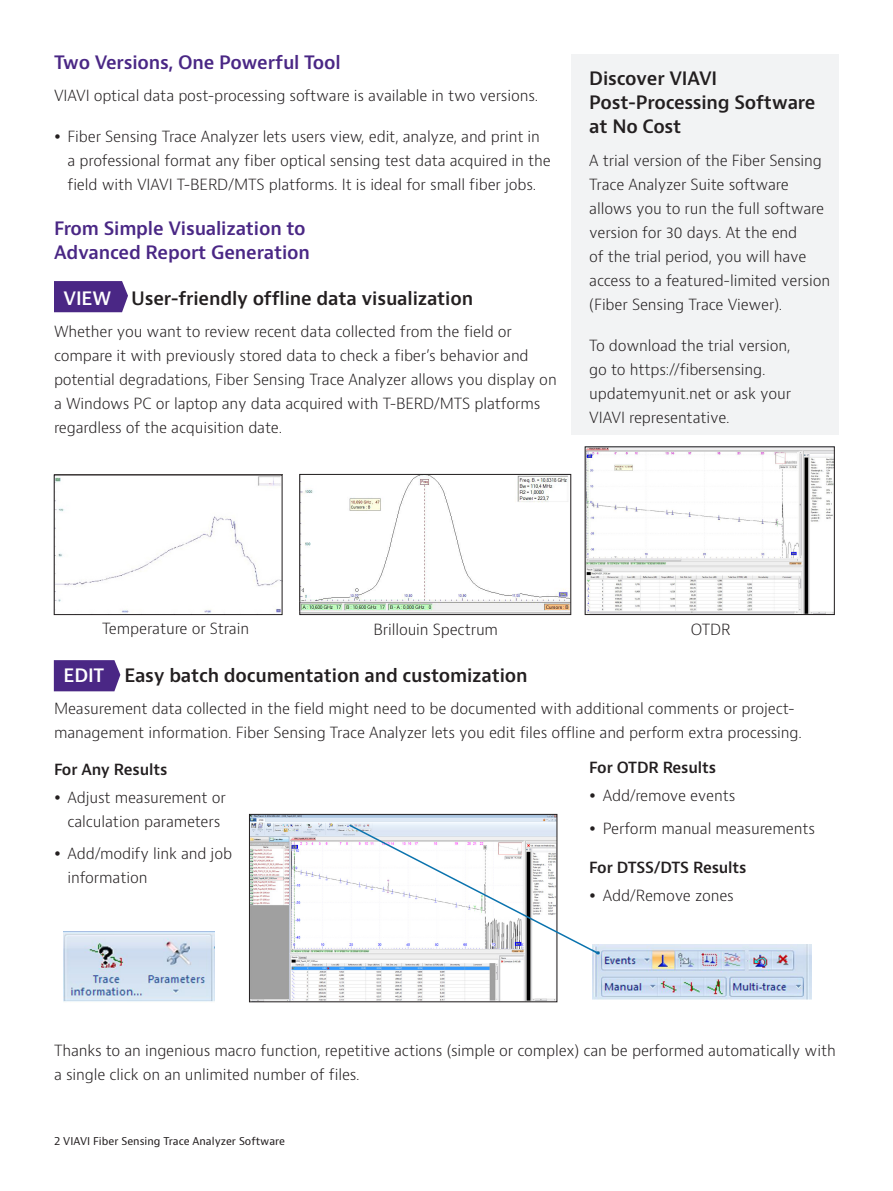
<style>
.page{position:relative;width:893px;height:1191px;background:#fff}
.page>*{position:absolute;margin:0;border:0;box-sizing:border-box;transform-origin:0 0}
.H2_Heading_Black_12{font:600 18px/24px "Bernino Sans";letter-spacing:-.01em;color:#231f20}
.H2_Heading_Purple_12{font:600 18px/24px "Bernino Sans";letter-spacing:-.01em;color:#4a2785}
.P_10_16{font:300 15px/24px "Bernino Sans";letter-spacing:-.01em;color:#231f20}
.H3_Heading_Level_3{font:600 15px "Bernino Sans";letter-spacing:-.01em;color:#231f20}
.t1{font:10.5px "Bernino Sans";color:#231f20}
.s1{color:#fff}
</style>
<div class="page">
<svg style="left:54px;top:660px;width:66px;height:31px;background:#51308a"></svg>
<div style="left:571px;top:54px;width:268px;height:380px;background:#f2f3f4"></div>
<svg style="left:54px;top:281px;width:74px;height:31px;background:#512f8a"></svg>
<img style="left:302px;top:476px;width:267px;height:137px">
<div style="left:300px;top:474px;width:271px;height:141px;border:1px solid #231f20"></div>
<img style="left:587px;top:448px;width:245px;height:165px">
<div style="left:585px;top:446px;width:249px;height:169px;border:1px solid #231f20"></div>
<img style="left:56px;top:477px;width:224px;height:136px">
<div style="left:54px;top:475px;width:228px;height:140px;border:1px solid #231f20"></div>
<img style="left:251px;top:816px;width:304px;height:184px">
<div style="left:249px;top:814px;width:308px;height:188px;border:1px solid #231f20"></div>
<img style="left:593px;top:944px;width:218px;height:56px">
<img style="left:64px;top:931px;width:150px;height:71px">
<svg style="left:347px;top:823px;width:253px;height:132px"></svg>
<p class="H2_Heading_Purple_12" style="left:54px;top:50px;width:288px">Two Versions, One Powerful Tool</p>
<p class="P_10_16" style="left:54px;top:84px;width:486px">VIAVI optical data post-processing software is available in two versions.</p>
<p class="P_10_16" style="left:68px;top:125px;width:485px">Fiber Sensing Trace Analyzer lets users view, edit, analyze, and print in a professional format any fiber optical sensing test data acquired in the field with VIAVI T-BERD/MTS platforms. It is ideal for small fiber jobs.</p>
<p class="H2_Heading_Purple_12" style="left:54px;top:217px;width:257px">From Simple Visualization to<br>Advanced Report Generation</p>
<p class="H2_Heading_Black_12" style="left:64px;top:286px;width:411px"><span class="s1">VIEW</span> User-friendly offline data visualization</p>
<p class="P_10_16" style="left:54px;top:320px;width:504px">Whether you want to review recent data collected from the field or compare it with previously stored data to check a fiber’s behavior and potential degradations, Fiber Sensing Trace Analyzer allows you display on a Windows PC or laptop any data acquired with T-BERD/MTS platforms regardless of the acquisition date.</p>
<p class="H2_Heading_Black_12" style="left:589px;top:67px;width:228px">Discover VIAVI<br>Post-Processing Software at No Cost</p>
<p class="P_10_16" style="left:589px;top:148px;width:242px">A trial version of the Fiber Sensing Trace Analyzer Suite software allows you to run the full software version for 30 days. At the end<br>of the trial period, you will have access to a featured-limited version (Fiber Sensing Trace Viewer).</p>
<p class="P_10_16" style="left:589px;top:333px;width:203px">To download the trial version, go to https://fibersensing. updatemyunit.net or ask your<br>VIAVI representative.</p>
<p class="P_10_16" style="left:102px;top:616px;width:148px">Temperature or Strain</p>
<p class="P_10_16" style="left:373px;top:617px;width:126px">Brillouin Spectrum</p>
<p class="P_10_16" style="left:691px;top:617px;width:41px">OTDR</p>
<p class="H2_Heading_Black_12" style="left:64px;top:663px;width:466px"><span class="s1">EDIT</span> Easy batch documentation and customization</p>
<p class="P_10_16" style="left:54px;top:697px;width:749px">Measurement data collected in the field might need to be documented with additional comments or project&shy;management information. Fiber Sensing Trace Analyzer lets you edit files offline and perform extra processing.</p>
<p class="H3_Heading_Level_3" style="left:54px;top:759px;width:115px">For Any Results</p>
<p class="P_10_16" style="left:68px;top:785px;width:160px">Adjust measurement or calculation parameters</p>
<p class="P_10_16" style="left:68px;top:842px;width:166px">Add/modify link and job information</p>
<p class="H3_Heading_Level_3" style="left:589px;top:758px;width:128px">For OTDR Results</p>
<p class="P_10_16" style="left:603px;top:784px;width:134px">Add/remove events</p>
<p class="P_10_16" style="left:603px;top:816px;width:214px">Perform manual measurements</p>
<p class="H3_Heading_Level_3" style="left:589px;top:857px;width:159px">For DTSS/DTS Results</p>
<p class="P_10_16" style="left:603px;top:884px;width:133px">Add/Remove zones</p>
<p class="P_10_16" style="left:54px;top:1039px;width:783px">Thanks to an ingenious macro function, repetitive actions (simple or complex) can be performed automatically with a single click on an unlimited number of files.</p>
<p class="t1" style="left:54px;top:1134px;width:232px">2 VIAVI Fiber Sensing Trace Analyzer Software</p>
</div>
